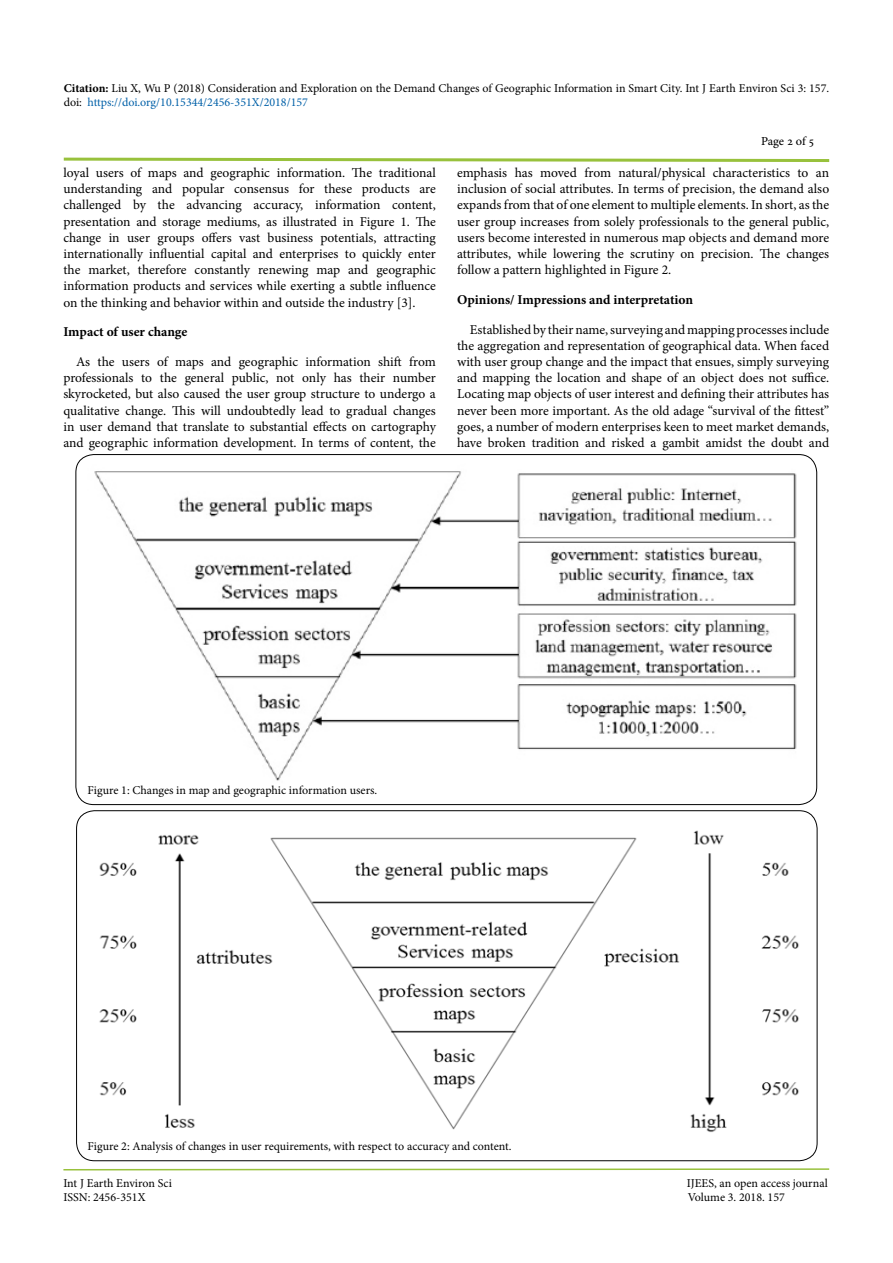
<style>
.page{position:relative;width:893px;height:1263px;background:#fff}
.page>*{position:absolute;margin:0;border:0;box-sizing:border-box;transform-origin:0 0}
.t1{font:13.5px/16.2px "Minion Pro";letter-spacing:-.005em;color:#000;text-align:justify}
.t2{font:700 13.5px "Minion Pro";color:#000}
.t3{font:12px/14.4px "Minion Pro";color:#000}
.t4{font:12px "Adobe Hebrew";letter-spacing:-.01em;color:#000}
.s1{font-weight:700}
.s2{color:#0060a8}
</style>
<div class="page">
<svg style="left:63px;top:1168px;width:767px;height:3px"></svg>
<svg style="left:63px;top:157px;width:767px;height:5px"></svg>
<img style="left:94px;top:471px;width:703px;height:310px">
<img style="left:99px;top:830px;width:700px;height:302px">
<p class="t3" style="left:64px;top:81px;width:767px"><span class="s1">Citation:</span> Liu X, Wu P (2018) Consideration and Exploration on the Demand Changes of Geographic Information in Smart City. Int J Earth Environ Sci 3: 157. doi: <span class="s2">https://doi.org/10.15344/2456-351X/2018/157</span></p>
<p class="t4" style="left:761px;top:134px;width:55px">Page 2 of 5</p>
<p class="t1" style="left:63px;top:165px;width:374px">loyal users of maps and geographic information. The traditional understanding and popular consensus for these products are challenged by the advancing accuracy, information content, presentation and storage mediums, as illustrated in Figure 1. The change in user groups offers vast business potentials, attracting internationally influential capital and enterprises to quickly enter the market, therefore constantly renewing map and geographic information products and services while exerting a subtle influence on the thinking and behavior within and outside the industry [3].</p>
<p class="t2" style="left:63px;top:322px;width:126px">Impact of user change</p>
<p class="t1" style="left:63px;top:354px;width:374px;text-indent:13px">As the users of maps and geographic information shift from professionals to the general public, not only has their number skyrocketed, but also caused the user group structure to undergo a qualitative change. This will undoubtedly lead to gradual changes in user demand that translate to substantial effects on cartography and geographic information development. In terms of content, the</p>
<p class="t1" style="left:457px;top:165px;width:374px">emphasis has moved from natural/physical characteristics to an inclusion of social attributes. In terms of precision, the demand also expands from that of one element to multiple elements. In short, as the user group increases from solely professionals to the general public, users become interested in numerous map objects and demand more attributes, while lowering the scrutiny on precision. The changes follow a pattern highlighted in Figure 2.</p>
<p class="t2" style="left:457px;top:290px;width:238px">Opinions/ Impressions and interpretation</p>
<p class="t1" style="left:457px;top:321px;width:374px;text-indent:13px">Established by their name, surveying and mapping processes include the aggregation and representation of geographical data. When faced with user group change and the impact that ensues, simply surveying and mapping the location and shape of an object does not suffice.<br>Locating map objects of user interest and defining their attributes has never been more important. As the old adage “survival of the fittest” goes, a number of modern enterprises keen to meet market demands, have broken tradition and risked a gambit amidst the doubt and</p>
<p class="t3" style="left:88px;top:782px;width:291px">Figure 1: Changes in map and geographic information users.</p>
<p class="t3" style="left:88px;top:1139px;width:426px">Figure 2: Analysis of changes in user requirements, with respect to accuracy and content.</p>
<p class="t3" style="left:63px;top:1176px;width:110px">Int J Earth Environ Sci</p>
<p class="t3" style="left:687px;top:1176px;width:142px">IJEES, an open access journal</p>
<p class="t3" style="left:63px;top:1190px;width:84px">ISSN: 2456-351X</p>
<p class="t3" style="left:688px;top:1190px;width:99px">Volume 3. 2018. 157</p>
</div>
